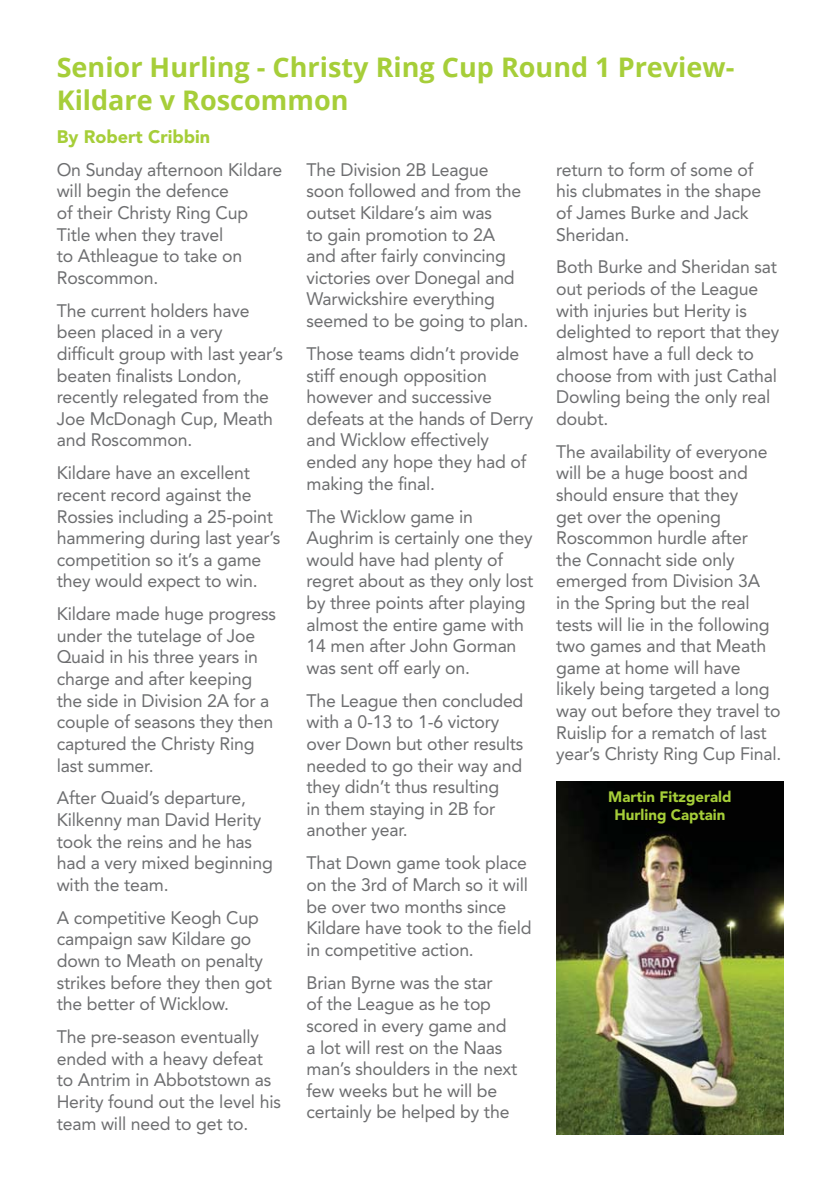
<style>
.page{position:relative;width:840px;height:1191px;background:#fff}
.page>*{position:absolute;margin:0;border:0;box-sizing:border-box;transform-origin:0 0}
.t1{font:700 27px/32.4px "Open Sans";color:#a6ce39}
.t2{font:18px/21.6px "Avenir";letter-spacing:-.01em;color:#6d6e70}
.t3{font:900 18px "Avenir";color:#a6ce39}
.t4{font:900 15px/18px "Avenir";color:#a6ce39;text-align:center}
</style>
<div class="page">
<img style="left:556px;top:781px;width:226px;height:353px">
<h1 class="t1" style="left:57px;top:51px;width:678px">Senior Hurling - Christy Ring Cup Round 1 Preview-<br>Kildare v Roscommon</h1>
<p class="t3" style="left:57px;top:128px;width:155px">By Robert Cribbin</p>
<p class="t2" style="left:57px;top:160px;width:227px">On Sunday afternoon Kildare will begin the defence<br>of their Christy Ring Cup<br>Title when they travel<br>to Athleague to take on<br>Roscommon.</p>
<p class="t2" style="left:57px;top:301px;width:228px">The current holders have been placed in a very difficult group with last year’s beaten finalists London, recently relegated from the<br>Joe McDonagh Cup, Meath and Roscommon.</p>
<p class="t2" style="left:57px;top:463px;width:225px">Kildare have an excellent recent record against the<br>Rossies including a 25-point hammering during last year’s competition so it’s a game they would expect to win.</p>
<p class="t2" style="left:57px;top:604px;width:221px">Kildare made huge progress under the tutelage of Joe<br>Quaid in his three years in charge and after keeping the side in Division 2A for a couple of seasons they then captured the Christy Ring last summer.</p>
<p class="t2" style="left:57px;top:788px;width:217px">After Quaid’s departure,<br>Kilkenny man David Herity took the reins and he has had a very mixed beginning with the team.</p>
<p class="t2" style="left:57px;top:907px;width:216px">A competitive Keogh Cup campaign saw Kildare go down to Meath on penalty strikes before they then got the better of Wicklow.</p>
<p class="t2" style="left:57px;top:1027px;width:225px">The pre-season eventually ended with a heavy defeat to Antrim in Abbotstown as<br>Herity found out the level his team will need to get to.</p>
<p class="t2" style="left:556px;top:160px;width:206px">return to form of some of his clubmates in the shape of James Burke and Jack<br>Sheridan.</p>
<p class="t2" style="left:556px;top:257px;width:224px">Both Burke and Sheridan sat out periods of the League with injuries but Herity is delighted to report that they almost have a full deck to choose from with just Cathal<br>Dowling being the only real doubt.</p>
<p class="t2" style="left:556px;top:441px;width:226px">The availability of everyone will be a huge boost and should ensure that they<br>get over the opening<br>Roscommon hurdle after<br>the Connacht side only emerged from Division 3A<br>in the Spring but the real tests will lie in the following two games and that Meath game at home will have likely being targeted a long way out before they travel to<br>Ruislip for a rematch of last year’s Christy Ring Cup Final.</p>
<p class="t4" style="left:608px;top:788px;width:125px">Martin Fitzgerald<br>Hurling Captain</p>
<p class="t2" style="left:306px;top:160px;width:223px">The Division 2B League soon followed and from the outset Kildare’s aim was<br>to gain promotion to 2A and after fairly convincing victories over Donegal and<br>Warwickshire everything seemed to be going to plan.</p>
<p class="t2" style="left:306px;top:344px;width:228px">Those teams didn’t provide stiff enough opposition however and successive defeats at the hands of Derry and Wicklow effectively ended any hope they had of making the final.</p>
<p class="t2" style="left:306px;top:506px;width:228px">The Wicklow game in<br>Aughrim is certainly one they would have had plenty of regret about as they only lost by three points after playing almost the entire game with<br>14 men after John Gorman was sent off early on.</p>
<p class="t2" style="left:306px;top:690px;width:218px">The League then concluded with a 0-13 to 1-6 victory over Down but other results needed to go their way and they didn’t thus resulting<br>in them staying in 2B for another year.</p>
<p class="t2" style="left:306px;top:853px;width:226px">That Down game took place on the 3rd of March so it will be over two months since<br>Kildare have took to the field in competitive action.</p>
<p class="t2" style="left:306px;top:972px;width:212px">Brian Byrne was the star<br>of the League as he top scored in every game and a lot will rest on the Naas man’s shoulders in the next few weeks but he will be certainly be helped by the</p>
</div>
